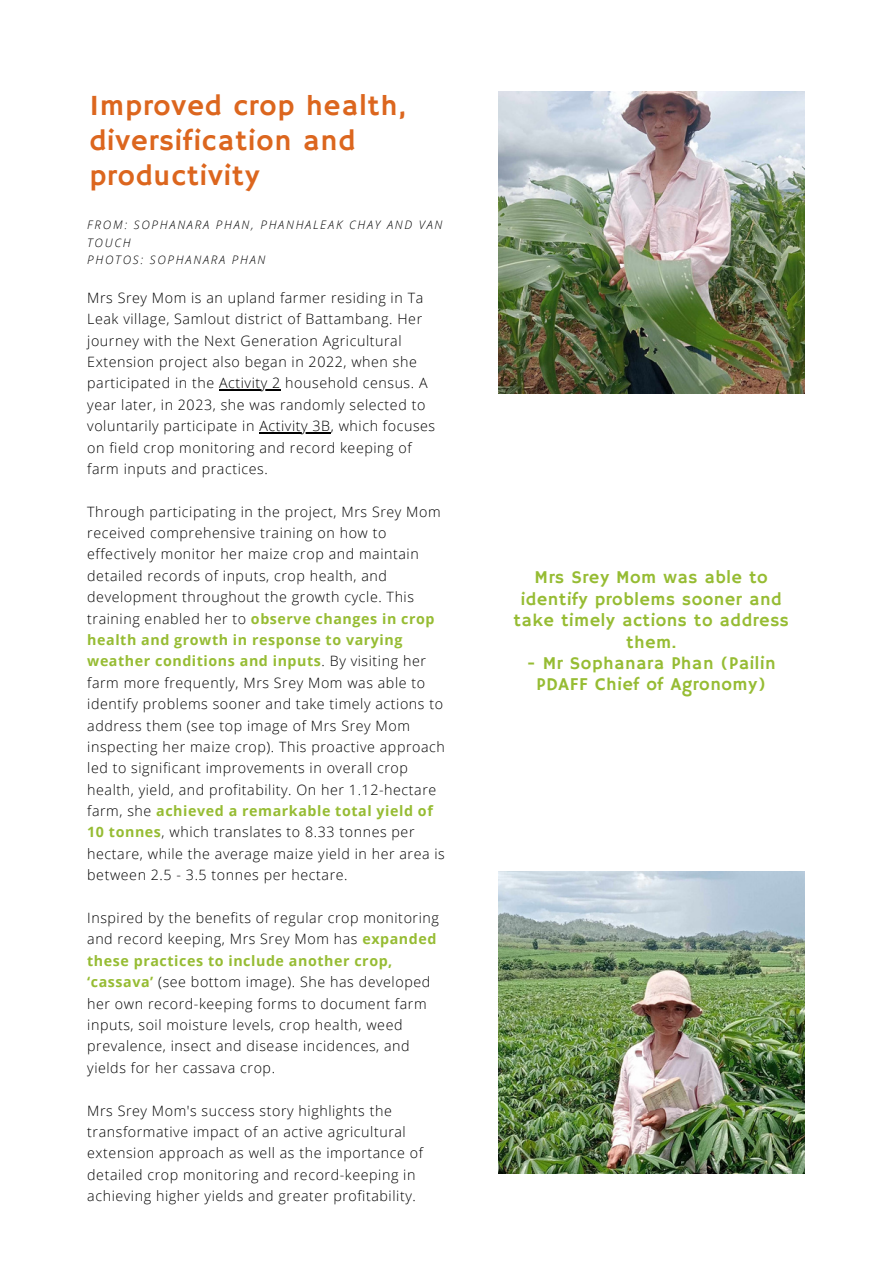
<style>
.page{position:relative;width:894px;height:1264px;background:#fff}
.page>*{position:absolute;margin:0;border:0;box-sizing:border-box;transform-origin:0 0}
.t1{font:29.1px/34.8px "Hammersmith One";letter-spacing:.03em;color:#dc661e}
.t2{font:18px/21.3px "Hammersmith One";letter-spacing:.03em;color:#96bc33;text-align:center}
.t3{font:300 14.25px/21.3px "Open Sans";letter-spacing:.04em;color:#000}
.t4{font:italic 300 11.7px/17.5px "Open Sans";letter-spacing:.15em;color:#000}
.s1{font-weight:700;color:#96bc33}
</style>
<div class="page">
<img style="left:498px;top:92px;width:306px;height:301px">
<hr style="left:219px;top:389px;width:62px;height:1px;background:#000">
<hr style="left:259px;top:432px;width:72px;height:1px;background:#000">
<img style="left:498px;top:872px;width:306px;height:301px">
<h2 class="t1" style="left:89px;top:90px;width:318px">Improved crop health, diversification and productivity</h2>
<h3 class="t4" style="left:87px;top:216px;width:356px">FROM: SOPHANARA PHAN, PHANHALEAK CHAY AND VAN<br>TOUCH</h3>
<h3 class="t4" style="left:87px;top:251px;width:180px">PHOTOS: SOPHANARA PHAN</h3>
<h1 class="t3" style="left:87px;top:287px;width:342px">Mrs Srey Mom is an upland farmer residing in Ta Leak village, Samlout district of Battambang. Her journey with the Next Generation Agricultural Extension project also began in 2022, when she participated in the Activity 2 household census. A</h1>
<p class="t3" style="left:87px;top:393px;width:349px">year later, in 2023, she was randomly selected to voluntarily participate in Activity 3B, which focuses</p>
<p class="t3" style="left:87px;top:436px;width:326px">on field crop monitoring and record keeping of farm inputs and practices.</p>
<p class="t3" style="left:87px;top:500px;width:355px">Through participating in the project, Mrs Srey Mom received comprehensive training on how to effectively monitor her maize crop and maintain detailed records of inputs, crop health, and development throughout the growth cycle. This training enabled her to <span class="s1">observe changes in crop health and growth in response to varying weather conditions and inputs</span>. By visiting her</p>
<h3 class="t3" style="left:87px;top:671px;width:359px">farm more frequently, Mrs Srey Mom was able to identify problems sooner and take timely actions to address them (see top image of Mrs Srey Mom inspecting her maize crop). This proactive approach led to significant improvements in overall crop health, yield, and profitability. On her 1.12-hectare farm, she <span class="s1">achieved a remarkable total yield of 10 tonnes</span>, which translates to 8.33 tonnes per hectare, while the average maize yield in her area is between 2.5 - 3.5 tonnes per hectare.</h3>
<h3 class="t3" style="left:87px;top:906px;width:353px">Inspired by the benefits of regular crop monitoring and record keeping, Mrs Srey Mom has <span class="s1">expanded these practices to include another crop, ‘cassava’</span> (see bottom image). She has developed her own record-keeping forms to document farm inputs, soil moisture levels, crop health, weed prevalence, insect and disease incidences, and</h3>
<h3 class="t3" style="left:87px;top:1056px;width:189px">yields for her cassava crop.</h3>
<h3 class="t3" style="left:87px;top:1099px;width:337px">Mrs Srey Mom's success story highlights the transformative impact of an active agricultural extension approach as well as the importance of detailed crop monitoring and record-keeping in achieving higher yields and greater profitability.</h3>
<p class="t2" style="left:513px;top:568px;width:277px">Mrs Srey Mom was able to identify problems sooner and take timely actions to address them.</p>
<p class="t2" style="left:526px;top:653px;width:250px">- Mr Sophanara Phan (Pailin<br>PDAFF Chief of Agronomy)</p>
</div>
